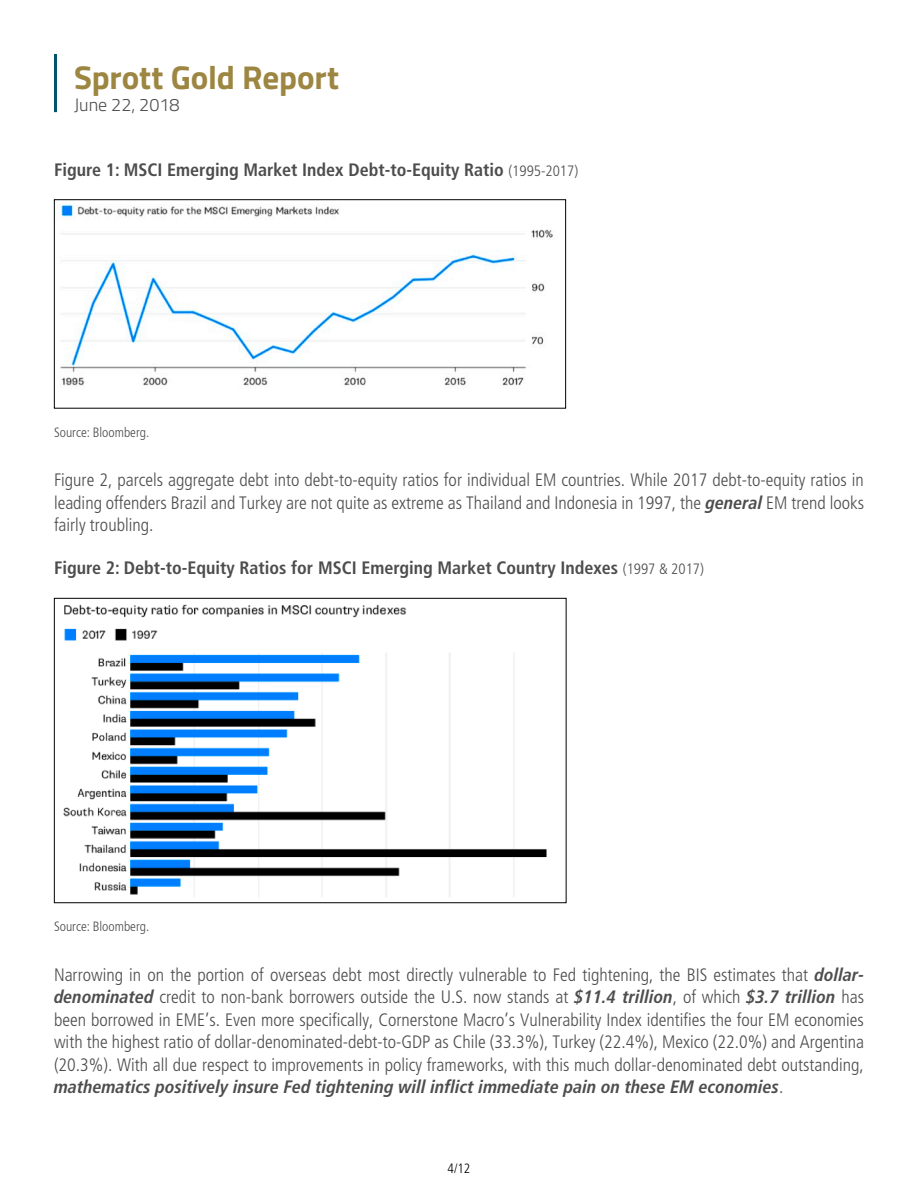
<style>
.page{position:relative;width:918px;height:1188px;background:#fff}
.page>*{position:absolute;margin:0;border:0;box-sizing:border-box;transform-origin:0 0}
.t1{font:700 33px "Titillium Web";letter-spacing:-.005em;color:#9c8641}
.t2{font:300 condensed 18px/22.5px "Frutiger LT Std";color:#4d4d4e;text-align:justify}
.t3{font:700 condensed 18px "Frutiger LT Std";color:#4d4d4e}
.t4{font:300 18px "Titillium Web";color:#4d4d4e}
.t5{font:300 condensed 13.5px "Frutiger LT Std";color:#4d4d4e}
.t6{font:300 condensed 13.5px "Frutiger LT Std";color:#000}
.s1{font-weight:300;font-size:15px}
.s2{font-weight:700;font-style:italic}
</style>
<div class="page">
<hr style="left:54px;top:54px;width:3px;height:58px;background:#00546e">
<img style="left:58px;top:203px;width:495px;height:183px">
<div style="left:54px;top:199px;width:512px;height:210px;border:1px solid #000"></div>
<img style="left:63px;top:604px;width:484px;height:293px">
<div style="left:54px;top:598px;width:512px;height:305px;border:1px solid #000"></div>
<h1 class="t1" style="left:74px;top:52px;width:267px">Sprott Gold Report</h1>
<p class="t4" style="left:74px;top:92px;width:107px">June 22, 2018</p>
<p class="t3" style="left:54px;top:159px;width:526px">Figure 1: MSCI Emerging Market Index Debt-to-Equity Ratio <span class="s1">(1995-2017)</span></p>
<p class="t5" style="left:54px;top:425px;width:97px">Source: Bloomberg.</p>
<p class="t2" style="left:54px;top:469px;width:812px">Figure 2, parcels aggregate debt into debt-to-equity ratios for individual EM countries. While 2017 debt-to-equity ratios in leading offenders Brazil and Turkey are not quite as extreme as Thailand and Indonesia in 1997, the <span class="s2">general</span> EM trend looks fairly troubling.</p>
<p class="t3" style="left:54px;top:557px;width:651px">Figure 2: Debt-to-Equity Ratios for MSCI Emerging Market Country Indexes <span class="s1">(1997 &amp; 2017)</span></p>
<p class="t5" style="left:54px;top:919px;width:97px">Source: Bloomberg.</p>
<p class="t2" style="left:54px;top:964px;width:812px">Narrowing in on the portion of overseas debt most directly vulnerable to Fed tightening, the BIS estimates that <span class="s2">dollar&shy;denominated</span> credit to non-bank borrowers outside the U.S. now stands at <span class="s2">$11.4 trillion</span>, of which <span class="s2">$3.7 trillion</span> has been borrowed in EME’s. Even more specifically, Cornerstone Macro’s Vulnerability Index identifies the four EM economies with the highest ratio of dollar-denominated-debt-to-GDP as Chile (33.3%), Turkey (22.4%), Mexico (22.0%) and Argentina (20.3%). With all due respect to improvements in policy frameworks, with this much dollar-denominated debt outstanding, <span class="s2">mathematics positively insure Fed tightening will inflict immediate pain on these EM economies</span>.</p>
<p class="t6" style="left:448px;top:1160px;width:24px">4/12</p>
</div>
